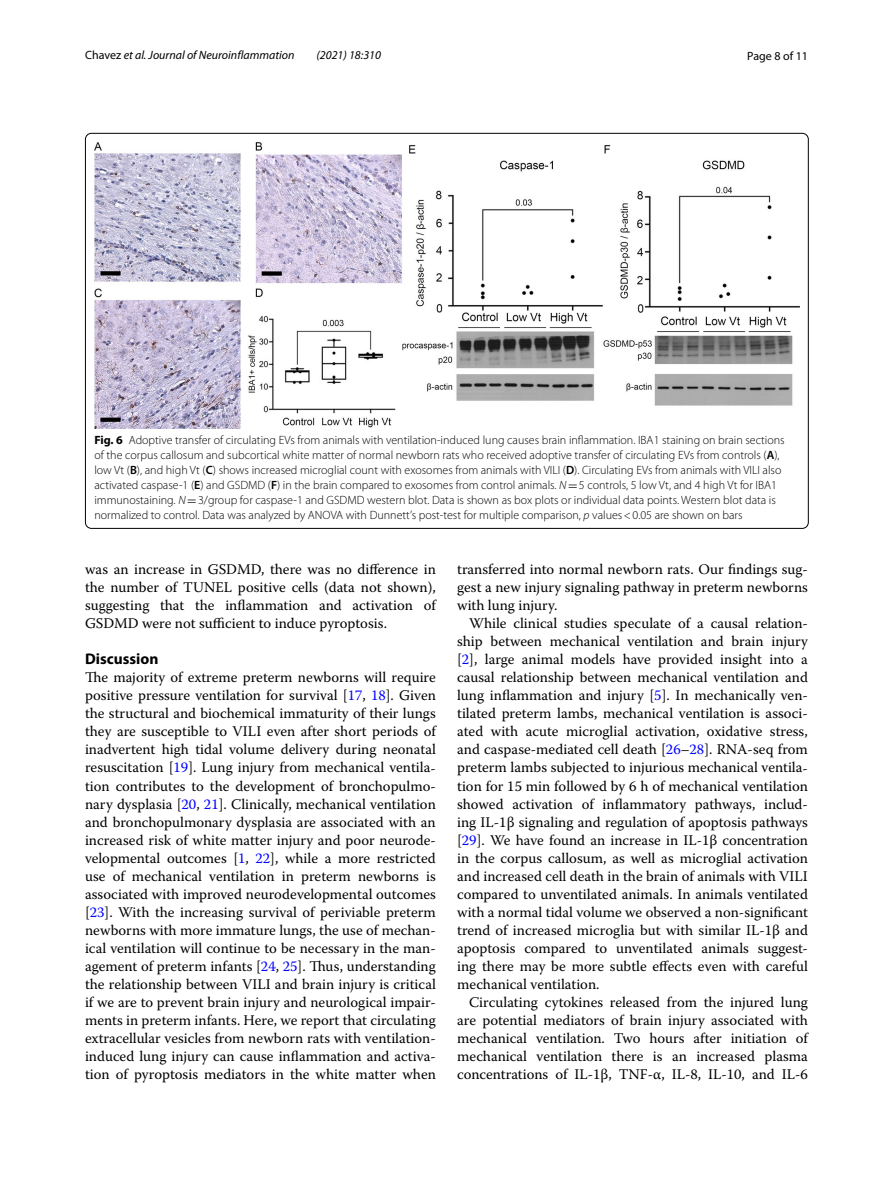
<style>
.page{position:relative;width:893px;height:1187px;background:#fff}
.page>*{position:absolute;margin:0;border:0;box-sizing:border-box;transform-origin:0 0}
.t1{font:700 15.45px "Myriad Pro";color:#000}
.t2{font:14.7px/18px "Warnock Pro";color:#000;text-align:justify}
.t3{font:300 12px/15px "Myriad Pro";color:#000}
.t4{font:italic 12px "Myriad Pro";color:#000}
.t5{font:12px "Myriad Pro";color:#000}
.s1{font-style:normal}
.s2{font-weight:700}
.s3{font-weight:600}
.s4{font-style:italic}
.s5{font-family:"MTSY";font-weight:400}
.s6{color:#00f}
</style>
<div class="page">
<img style="left:94px;top:142px;width:705px;height:286px">
<p class="t4" style="left:85px;top:48px;width:211px"><span class="s1">Chavez</span> et al. Journal of Neuroinflammation</p>
<p class="t4" style="left:316px;top:48px;width:66px">(2021) 18:310</p>
<p class="t5" style="left:747px;top:48px;width:62px">Page 8 of 11</p>
<p class="t3" style="left:94px;top:432px;width:692px"><span class="s2">Fig. 6</span> Adoptive transfer of circulating EVs from animals with ventilation-induced lung causes brain inflammation. IBA1 staining on brain sections of the corpus callosum and subcortical white matter of normal newborn rats who received adoptive transfer of circulating EVs from controls (<span class="s3">A</span>), low Vt (<span class="s3">B</span>), and high Vt (<span class="s3">C</span>) shows increased microglial count with exosomes from animals with VILI (<span class="s3">D</span>). Circulating EVs from animals with VILI also activated caspase-1 (<span class="s3">E</span>) and GSDMD (<span class="s3">F</span>) in the brain compared to exosomes from control animals. <span class="s4">N</span><span class="s5">=</span>5 controls, 5 low Vt, and 4 high Vt for IBA1 immunostaining. <span class="s4">N</span><span class="s5">=</span>3/group for caspase-1 and GSDMD western blot. Data is shown as box plots or individual data points. Western blot data is normalized to control. Data was analyzed by ANOVA with Dunnett’s post-test for multiple comparison, <span class="s4">p</span> values&lt;0.05 are shown on bars</p>
<p class="t2" style="left:85px;top:560px;width:352px">was an increase in GSDMD, there was no difference in the number of TUNEL positive cells (data not shown), suggesting that the inflammation and activation of GSDMD were not sufficient to induce pyroptosis.</p>
<p class="t1" style="left:85px;top:649px;width:75px">Discussion</p>
<p class="t2" style="left:85px;top:668px;width:352px">The majority of extreme preterm newborns will require positive pressure ventilation for survival [<span class="s6">17</span>, <span class="s6">18</span>]. Given the structural and biochemical immaturity of their lungs they are susceptible to VILI even after short periods of inadvertent high tidal volume delivery during neonatal resuscitation [<span class="s6">19</span>]. Lung injury from mechanical ventila&shy;tion contributes to the development of bronchopulmo&shy;nary dysplasia [<span class="s6">20</span>, <span class="s6">21</span>]. Clinically, mechanical ventilation and bronchopulmonary dysplasia are associated with an increased risk of white matter injury and poor neurode&shy;velopmental outcomes [<span class="s6">1</span>, <span class="s6">22</span>], while a more restricted use of mechanical ventilation in preterm newborns is associated with improved neurodevelopmental outcomes [<span class="s6">23</span>]. With the increasing survival of periviable preterm newborns with more immature lungs, the use of mechan&shy;ical ventilation will continue to be necessary in the man&shy;agement of preterm infants [<span class="s6">24</span>, <span class="s6">25</span>]. Thus, understanding the relationship between VILI and brain injury is critical if we are to prevent brain injury and neurological impair&shy;ments in preterm infants. Here, we report that circulating extracellular vesicles from newborn rats with ventilation&shy;induced lung injury can cause inflammation and activa&shy;tion of pyroptosis mediators in the white matter when</p>
<p class="t2" style="left:457px;top:560px;width:352px">transferred into normal newborn rats. Our findings sug&shy;gest a new injury signaling pathway in preterm newborns with lung injury.</p>
<p class="t2" style="left:457px;top:614px;width:352px;text-indent:12px">While clinical studies speculate of a causal relation&shy;ship between mechanical ventilation and brain injury [<span class="s6">2</span>], large animal models have provided insight into a causal relationship between mechanical ventilation and lung inflammation and injury [<span class="s6">5</span>]. In mechanically ven&shy;tilated preterm lambs, mechanical ventilation is associ&shy;ated with acute microglial activation, oxidative stress, and caspase-mediated cell death [<span class="s6">26</span>–<span class="s6">28</span>]. RNA-seq from preterm lambs subjected to injurious mechanical ventila&shy;tion for 15 min followed by 6 h of mechanical ventilation showed activation of inflammatory pathways, includ&shy;ing IL-1β signaling and regulation of apoptosis pathways [<span class="s6">29</span>]. We have found an increase in IL-1β concentration in the corpus callosum, as well as microglial activation and increased cell death in the brain of animals with VILI compared to unventilated animals. In animals ventilated with a normal tidal volume we observed a non-significant trend of increased microglia but with similar IL-1β and apoptosis compared to unventilated animals suggest&shy;ing there may be more subtle effects even with careful mechanical ventilation.</p>
<p class="t2" style="left:457px;top:992px;width:352px;text-indent:12px">Circulating cytokines released from the injured lung are potential mediators of brain injury associated with mechanical ventilation. Two hours after initiation of mechanical ventilation there is an increased plasma concentrations of IL-1β, TNF-α, IL-8, IL-10, and IL-6</p>
</div>
